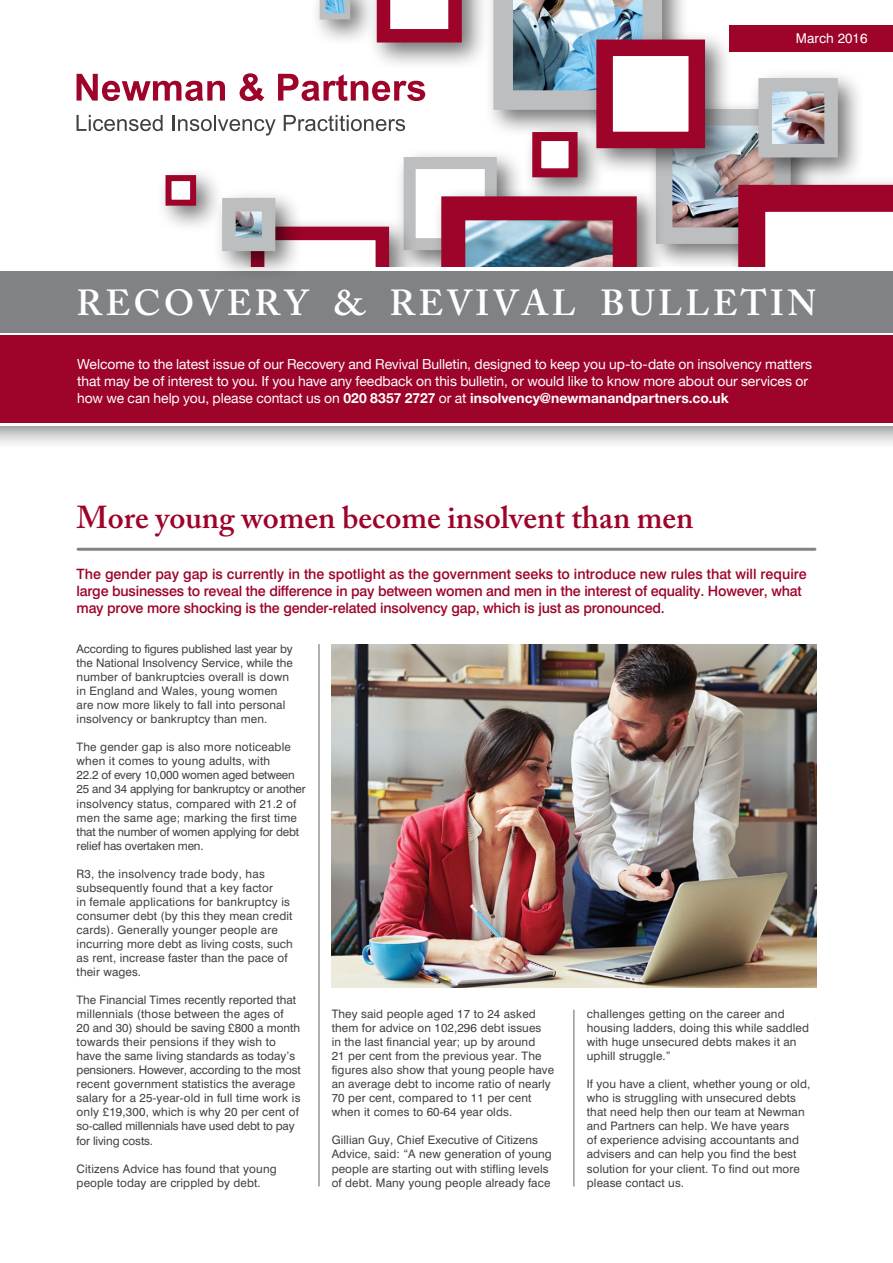
<style>
.page{position:relative;width:893px;height:1263px;background:#fff}
.page>*{position:absolute;margin:0;border:0;box-sizing:border-box;transform-origin:0 0}
.t1{font:600 36px "Adobe Caslon Pro";letter-spacing:.09em;color:#fff}
.t2{font:600 31.5px "Adobe Caslon Pro";color:#9e032a}
.t3{font:500 14.25px/17.1px "Swiss 721 BT";letter-spacing:-.015em;color:#9e032a}
.t4{font:13.8px/16.6px "Helvetica Neue";letter-spacing:-.005em;color:#fff}
.t5{font:13.5px "Swiss 721 BT";letter-spacing:.005em;color:#fff}
.t6{font:11.7px/14.1px "Swiss 721 BT";letter-spacing:.01em;color:#414042}
.s1{font-weight:700}
</style>
<div class="page">
<div style="left:0;top:424px;width:893px;height:24px;background:linear-gradient(to bottom,#9ea1a4,#fff)"></div>
<div style="left:646px;top:99px;width:173px;height:173px;background:#000;opacity:.55"></div>
<img style="left:673px;top:126px;width:76px;height:101px">
<div style="left:656px;top:109px;width:135px;height:135px;border:16px solid #bcbec0"></div>
<div style="left:484px;top:0;width:206px;height:137px;background:#000;opacity:.55"></div>
<img style="left:493px;top:0;width:169px;height:110px">
<div style="left:523px;top:122px;width:82px;height:83px;background:#000;opacity:.55"></div>
<div style="left:532px;top:132px;width:46px;height:45px;background:#fff;border:9px solid #9e032a"></div>
<div style="left:749px;top:68px;width:116px;height:117px;background:#000;opacity:.55"></div>
<img style="left:773px;top:93px;width:50px;height:49px">
<div style="left:758px;top:78px;width:80px;height:79px;border:14px solid #bcbec0"></div>
<div style="left:394px;top:147px;width:131px;height:131px;background:#000;opacity:.55"></div>
<div style="left:404px;top:157px;width:93px;height:93px;background:#fff;border:12px solid #bcbec0"></div>
<div style="left:432px;top:187px;width:232px;height:232px;background:#000;opacity:.55"></div>
<img style="left:466px;top:221px;width:146px;height:47px">
<div style="left:441px;top:196px;width:196px;height:196px;border:24px solid #9e032a"></div>
<div style="left:587px;top:30px;width:146px;height:146px;background:#000;opacity:.55"></div>
<div style="left:596px;top:40px;width:109px;height:108px;background:#fff;border:16px solid #9e032a"></div>
<div style="left:156px;top:165px;width:68px;height:69px;background:#000;opacity:.55"></div>
<div style="left:166px;top:175px;width:30px;height:31px;background:#fff;border:6px solid #9e032a"></div>
<div style="left:310px;top:0;width:68px;height:47px;background:#000;opacity:.55"></div>
<svg style="left:320px;top:0;width:30px;height:19px"></svg>
<div style="left:367px;top:0;width:123px;height:70px;background:#000;opacity:.55"></div>
<svg style="left:377px;top:0;width:85px;height:43px"></svg>
<div style="left:241px;top:217px;width:176px;height:176px;background:#000;opacity:.55"></div>
<div style="left:251px;top:227px;width:138px;height:138px;background:#fff;border:14px solid #9e032a"></div>
<div style="left:729px;top:175px;width:164px;height:235px;background:#000;opacity:.55"></div>
<svg style="left:738px;top:185px;width:155px;height:83px"></svg>
<div style="left:0;top:268px;width:893px;height:158px;background:#fff"></div>
<div style="left:0;top:271px;width:893px;height:62px;background:#808285"></div>
<div style="left:0;top:335px;width:893px;height:88px;background:#9e032a"></div>
<div style="left:213px;top:188px;width:90px;height:91px;background:#000;opacity:.55"></div>
<img style="left:237px;top:213px;width:23px;height:23px">
<div style="left:222px;top:198px;width:53px;height:53px;border:14px solid #bcbec0"></div>
<svg style="left:77px;top:74px;width:148px;height:27px"></svg>
<svg style="left:240px;top:73px;width:24px;height:28px"></svg>
<svg style="left:278px;top:74px;width:147px;height:27px"></svg>
<svg style="left:77px;top:115px;width:86px;height:16px"></svg>
<hr style="left:172px;top:115px;width:3px;height:16px;background:#414042">
<svg style="left:178px;top:115px;width:98px;height:21px"></svg>
<svg style="left:284px;top:115px;width:121px;height:16px"></svg>
<div style="left:730px;top:26px;width:163px;height:26px;background:#9e032a"></div>
<hr style="left:319px;top:644px;width:1px;height:542px;background:#636466">
<hr style="left:573px;top:1010px;width:1px;height:176px;background:#636466">
<hr style="left:78px;top:548px;width:737px;height:3px;background:#808285">
<img style="left:332px;top:644px;width:484px;height:344px">
<p class="t5" style="left:796px;top:30px;width:73px">March 2016</p>
<h1 class="t1" style="left:77px;top:281px;width:741px">RECOVERY &amp; REVIVAL BULLETIN</h1>
<p class="t4" style="left:77px;top:357px;width:736px">Welcome to the latest issue of our Recovery and Revival Bulletin, designed to keep you up-to-date on insolvency matters that may be of interest to you. If you have any feedback on this bulletin, or would like to know more about our services or how we can help you, please contact us on <span class="s1">020 8357 2727</span> or at <span class="s1">insolvency@newmanandpartners.co.uk</span></p>
<h2 class="t2" style="left:77px;top:499px;width:619px">More young women become insolvent than men</h2>
<p class="t3" style="left:77px;top:565px;width:732px">The gender pay gap is currently in the spotlight as the government seeks to introduce new rules that will require large businesses to reveal the difference in pay between women and men in the interest of equality. However, what may prove more shocking is the gender-related insolvency gap, which is just as pronounced.</p>
<p class="t6" style="left:77px;top:642px;width:218px">According to figures published last year by the National Insolvency Service, while the number of bankruptcies overall is down in England and Wales, young women are now more likely to fall into personal insolvency or bankruptcy than men.</p>
<p class="t6" style="left:77px;top:740px;width:230px">The gender gap is also more noticeable when it comes to young adults, with<br>22.2 of every 10,000 women aged between 25 and 34 applying for bankruptcy or another insolvency status, compared with 21.2 of men the same age; marking the first time that the number of women applying for debt relief has overtaken men.</p>
<p class="t6" style="left:77px;top:866px;width:218px">R3, the insolvency trade body, has subsequently found that a key factor<br>in female applications for bankruptcy is consumer debt (by this they mean credit cards). Generally younger people are incurring more debt as living costs, such as rent, increase faster than the pace of their wages.</p>
<p class="t6" style="left:77px;top:993px;width:226px">The Financial Times recently reported that millennials (those between the ages of<br>20 and 30) should be saving £800 a month towards their pensions if they wish to have the same living standards as today’s pensioners. However, according to the most recent government statistics the average salary for a 25-year-old in full time work is only £19,300, which is why 20 per cent of so-called millennials have used debt to pay for living costs.</p>
<p class="t6" style="left:77px;top:1161px;width:202px">Citizens Advice has found that young people today are crippled by debt.</p>
<p class="t6" style="left:332px;top:1007px;width:224px">They said people aged 17 to 24 asked them for advice on 102,296 debt issues<br>in the last financial year; up by around<br>21 per cent from the previous year. The figures also show that young people have an average debt to income ratio of nearly 70 per cent, compared to 11 per cent when it comes to 60-64 year olds.</p>
<p class="t6" style="left:332px;top:1133px;width:222px">Gillian Guy, Chief Executive of Citizens Advice, said: “A new generation of young people are starting out with stifling levels of debt. Many young people already face</p>
<p class="t6" style="left:587px;top:1007px;width:224px">challenges getting on the career and housing ladders, doing this while saddled with huge unsecured debts makes it an uphill struggle.”</p>
<p class="t6" style="left:587px;top:1077px;width:225px">If you have a client, whether young or old, who is struggling with unsecured debts that need help then our team at Newman and Partners can help. We have years<br>of experience advising accountants and advisers and can help you find the best solution for your client. To find out more please contact us.</p>
</div>
